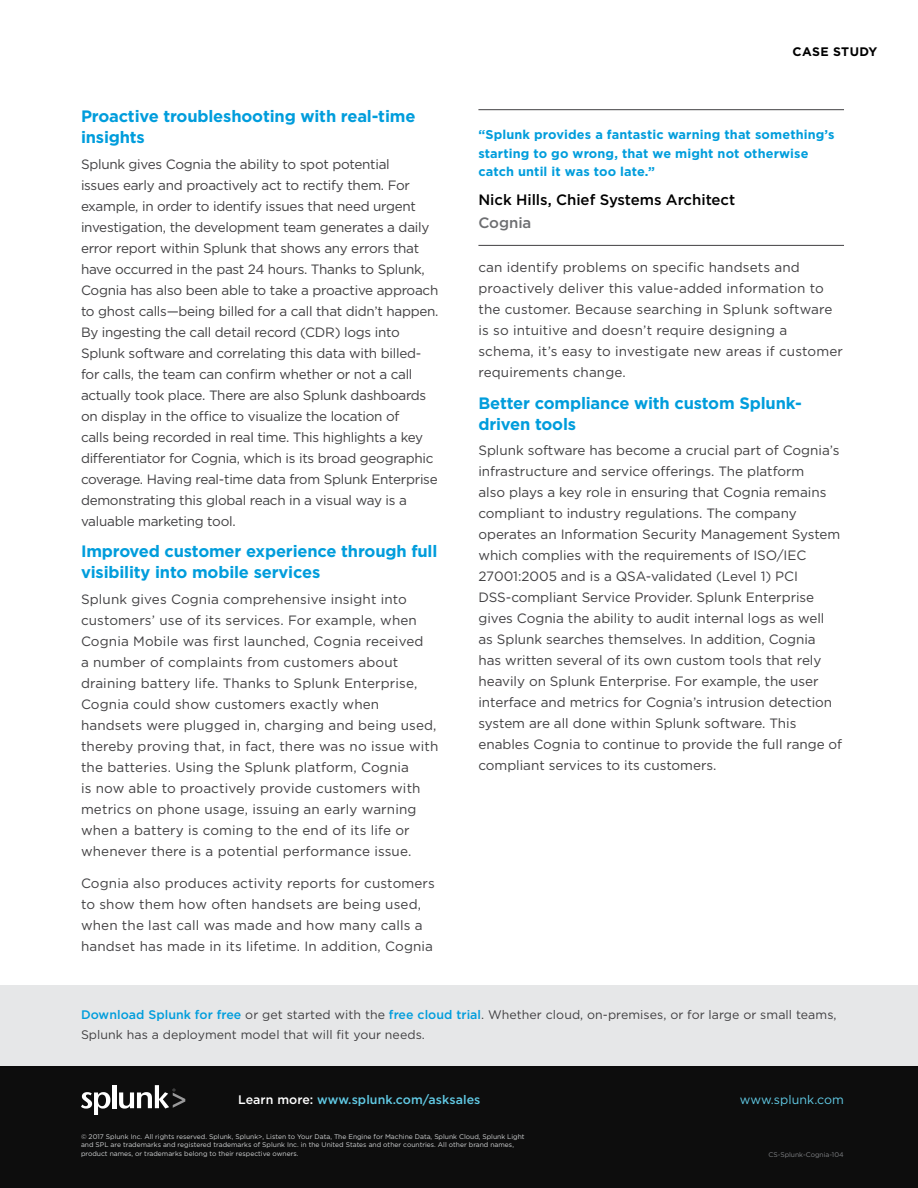
<style>
.page{position:relative;width:918px;height:1188px;background:#fff}
.page>*{position:absolute;margin:0;border:0;box-sizing:border-box;transform-origin:0 0}
.Blue_Subheads{font:700 16.5px/21px "Gotham";letter-spacing:-.01em;color:#009ddc}
.Quote_Job_Title{font:500 15px "Gotham";letter-spacing:-.005em;color:#000}
.Quote_Company_Name{font:500 15px "Gotham";letter-spacing:-.005em;color:#6d6e71}
.Body_Text{font:13.5px/21px "Gotham";letter-spacing:-.005em;color:#414042}
.Quote__Small{font:700 12.75px/18.8px "Gotham";letter-spacing:.01em;color:#009ddc}
.Learn_more{font:500 12.45px "Gotham";letter-spacing:.005em;color:#61cae5}
.Download_box_body_te{font:12.45px "Gotham";letter-spacing:.005em;color:#61cae5}
.Download_box_body_te-2{font:12.3px/19.5px "Gotham";letter-spacing:.005em;color:#414042}
.t1{font:700 12.3px "Gotham";letter-spacing:.03em;color:#000}
.Copyright{font:6.75px/8.7px "Gotham";color:#d1d3d4}
.Filename{font:6.75px "Gotham";color:#808285}
.s1{font-weight:500;font-size:12.45px;color:#009ddc}
.s2{color:#fff}
</style>
<div class="page">
<div style="left:0;top:986px;width:918px;height:82px;background:#e6e7e8"></div>
<div style="left:0;top:1066px;width:918px;height:122px;background:#0d0d0d"></div>
<svg style="left:81px;top:1092px;width:29px;height:22px"></svg>
<hr style="left:112px;top:1085px;width:4px;height:23px;background:#fff">
<svg style="left:119px;top:1085px;width:66px;height:24px"></svg>
<hr style="left:478px;top:109px;width:366px;height:1px;background:#414042">
<hr style="left:478px;top:245px;width:366px;height:1px;background:#414042">
<p class="Blue_Subheads" style="left:81px;top:106px;width:336px">Proactive troubleshooting with real-time insights</p>
<p class="Body_Text" style="left:81px;top:153px;width:359px">Splunk gives Cognia the ability to spot potential<br>issues early and proactively act to rectify them. For example, in order to identify issues that need urgent investigation, the development team generates a daily error report within Splunk that shows any errors that have occurred in the past 24 hours. Thanks to Splunk, Cognia has also been able to take a proactive approach to ghost calls—being billed for a call that didn’t happen.<br>By ingesting the call detail record (CDR) logs into Splunk software and correlating this data with billed&shy;for calls, the team can confirm whether or not a call actually took place. There are also Splunk dashboards on display in the office to visualize the location of<br>calls being recorded in real time. This highlights a key differentiator for Cognia, which is its broad geographic coverage. Having real-time data from Splunk Enterprise demonstrating this global reach in a visual way is a valuable marketing tool.</p>
<p class="Blue_Subheads" style="left:81px;top:541px;width:358px">Improved customer experience through full visibility into mobile services</p>
<p class="Body_Text" style="left:81px;top:588px;width:359px">Splunk gives Cognia comprehensive insight into customers’ use of its services. For example, when Cognia Mobile was first launched, Cognia received<br>a number of complaints from customers about draining battery life. Thanks to Splunk Enterprise, Cognia could show customers exactly when handsets were plugged in, charging and being used, thereby proving that, in fact, there was no issue with the batteries. Using the Splunk platform, Cognia<br>is now able to proactively provide customers with metrics on phone usage, issuing an early warning when a battery is coming to the end of its life or whenever there is a potential performance issue.</p>
<p class="Body_Text" style="left:81px;top:872px;width:355px">Cognia also produces activity reports for customers to show them how often handsets are being used, when the last call was made and how many calls a handset has made in its lifetime. In addition, Cognia</p>
<p class="t1" style="left:793px;top:43px;width:86px">CASE STUDY</p>
<p class="Quote__Small" style="left:478px;top:125px;width:358px">“Splunk provides a fantastic warning that something’s starting to go wrong, that we might not otherwise catch until it was too late.”</p>
<p class="Quote_Job_Title" style="left:478px;top:190px;width:258px">Nick Hills, Chief Systems Architect</p>
<p class="Quote_Company_Name" style="left:478px;top:213px;width:54px">Cognia</p>
<p class="Body_Text" style="left:478px;top:257px;width:366px">can identify problems on specific handsets and proactively deliver this value-added information to the customer. Because searching in Splunk software is so intuitive and doesn’t require designing a schema, it’s easy to investigate new areas if customer requirements change.</p>
<p class="Blue_Subheads" style="left:478px;top:393px;width:325px">Better compliance with custom Splunk&shy;driven tools</p>
<p class="Body_Text" style="left:478px;top:440px;width:365px">Splunk software has become a crucial part of Cognia’s infrastructure and service offerings. The platform<br>also plays a key role in ensuring that Cognia remains compliant to industry regulations. The company operates an Information Security Management System which complies with the requirements of ISO/IEC 27001:2005 and is a QSA-validated (Level 1) PCI DSS-compliant Service Provider. Splunk Enterprise gives Cognia the ability to audit internal logs as well as Splunk searches themselves. In addition, Cognia<br>has written several of its own custom tools that rely heavily on Splunk Enterprise. For example, the user interface and metrics for Cognia’s intrusion detection system are all done within Splunk software. This enables Cognia to continue to provide the full range of compliant services to its customers.</p>
<p class="Download_box_body_te-2" style="left:81px;top:1005px;width:757px"><span class="s1">Download Splunk for free</span> or get started with the <span class="s1">free cloud trial</span>. Whether cloud, on-premises, or for large or small teams,<br>Splunk has a deployment model that will fit your needs.</p>
<p class="Learn_more" style="left:238px;top:1091px;width:244px"><span class="s2">Learn more:</span> www.splunk.com/asksales</p>
<p class="Download_box_body_te" style="left:740px;top:1092px;width:106px">www.splunk.com</p>
<p class="Copyright" style="left:81px;top:1132px;width:445px">© 2017 Splunk Inc. All rights reserved. Splunk, Splunk&gt;, Listen to Your Data, The Engine for Machine Data, Splunk Cloud, Splunk Light and SPL are trademarks and registered trademarks of Splunk Inc. in the United States and other countries. All other brand names, product names, or trademarks belong to their respective owners.</p>
<p class="Filename" style="left:768px;top:1150px;width:77px">CS-Splunk-Cognia-104</p>
</div>
